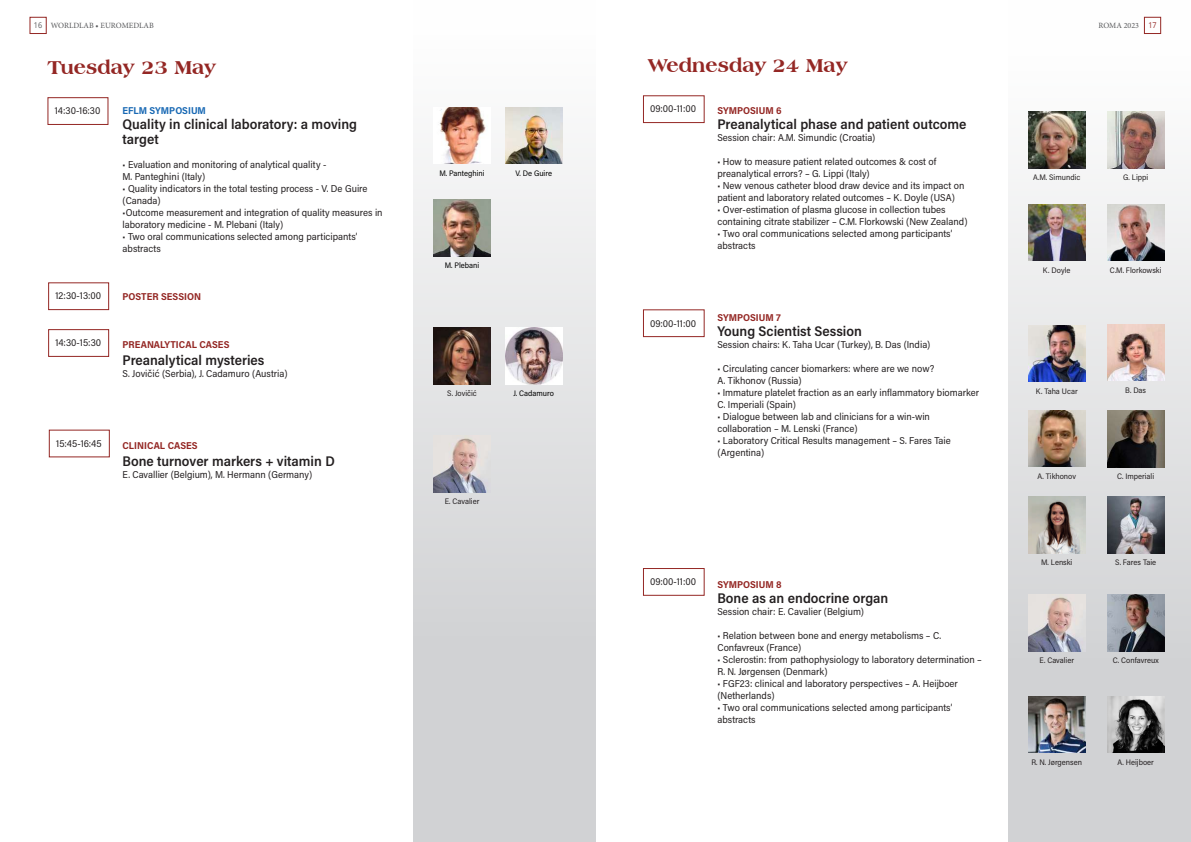
<style>
.page{position:relative;width:1191px;height:842px;background:#fff}
.page>*{position:absolute;margin:0;border:0;box-sizing:border-box;transform-origin:0 0}
.t1{font:800 20px "Americana BT";color:#942724}
.t2{font:600 14px/15px "Acumin Pro Semi Cond";color:#231f20}
.t3{font:10px/12px "Acumin Pro Semi Cond";color:#231f20}
.t4{font:700 10px "Acumin Pro Semi Cond";color:#942724}
.t5{font:700 10px "Acumin Pro Semi Cond";color:#1969b4}
.t6{font:8px "Acumin Pro Semi Cond";color:#231f20}
.t7{font:8px "Acumin Pro Semi Cond";color:#000}
.t8{font:8px "Minion Pro";color:#57585a}
.s1{font-family:"Open Sans"}
.s2{font-family:"Open Sans";color:#942724}
</style>
<div class="page">
<div style="left:29px;top:17px;width:18px;height:17px;border:1px solid #942724"></div>
<div style="left:413px;top:0;width:183px;height:842px;background:linear-gradient(to bottom,#fdfdfd,#c8cacc)"></div>
<div style="left:47px;top:97px;width:61px;height:28px;border:1px solid #942724"></div>
<div style="left:48px;top:282px;width:61px;height:28px;border:1px solid #942724"></div>
<div style="left:48px;top:329px;width:61px;height:28px;border:1px solid #942724"></div>
<div style="left:49px;top:430px;width:61px;height:27px;border:1px solid #942724"></div>
<img style="left:433px;top:107px;width:57px;height:57px">
<img style="left:505px;top:107px;width:57px;height:57px">
<img style="left:433px;top:199px;width:57px;height:57px">
<div style="left:1008px;top:0;width:183px;height:842px;background:linear-gradient(to bottom,#fefefe,#c8c9cb)"></div>
<div style="left:643px;top:95px;width:61px;height:28px;border:1px solid #942724"></div>
<div style="left:643px;top:309px;width:61px;height:28px;border:1px solid #942724"></div>
<div style="left:643px;top:568px;width:61px;height:28px;border:1px solid #942724"></div>
<img style="left:1028px;top:112px;width:57px;height:57px">
<img style="left:1028px;top:204px;width:57px;height:57px">
<img style="left:1028px;top:325px;width:57px;height:57px">
<img style="left:1028px;top:410px;width:57px;height:57px">
<img style="left:1028px;top:496px;width:57px;height:57px">
<img style="left:1028px;top:594px;width:57px;height:57px">
<img style="left:1107px;top:112px;width:57px;height:57px">
<img style="left:1107px;top:204px;width:57px;height:57px">
<img style="left:1107px;top:410px;width:57px;height:57px">
<img style="left:1107px;top:696px;width:57px;height:57px">
<img style="left:1107px;top:496px;width:57px;height:57px">
<img style="left:1107px;top:324px;width:57px;height:57px">
<img style="left:1028px;top:696px;width:57px;height:57px">
<img style="left:433px;top:328px;width:57px;height:56px">
<img style="left:505px;top:328px;width:57px;height:56px">
<img style="left:434px;top:435px;width:56px;height:57px">
<img style="left:1107px;top:594px;width:57px;height:57px">
<p class="t8" style="left:34px;top:20px;width:121px"><span class="s1">16</span> WORLDLAB • EUROMEDLAB</p>
<p class="t8" style="left:1098px;top:20px;width:60px">ROMA 2023 <span class="s2">17</span></p>
<h1 class="t1" style="left:47px;top:55px;width:170px">Tuesday 23 May</h1>
<p class="t3" style="left:55px;top:104px;width:47px">14:30-16:30</p>
<p class="t5" style="left:123px;top:104px;width:85px">EFLM SYMPOSIUM</p>
<h2 class="t2" style="left:123px;top:116px;width:236px">Quality in clinical laboratory: a moving target</h2>
<p class="t3" style="left:123px;top:158px;width:205px">• Evaluation and monitoring of analytical quality -<br>M. Panteghini (Italy)</p>
<p class="t3" style="left:123px;top:182px;width:246px">• Quality indicators in the total testing process - V. De Guire (Canada)</p>
<p class="t3" style="left:123px;top:206px;width:261px">•Outcome measurement and integration of quality measures in laboratory medicine - M. Plebani (Italy)</p>
<p class="t3" style="left:123px;top:230px;width:236px">• Two oral communications selected among participants’ abstracts</p>
<p class="t3" style="left:55px;top:289px;width:47px">12:30-13:00</p>
<p class="t3" style="left:55px;top:337px;width:47px">14:30-15:30</p>
<p class="t4" style="left:123px;top:290px;width:80px">POSTER SESSION</p>
<p class="t4" style="left:123px;top:338px;width:108px">PREANALYTICAL CASES</p>
<h2 class="t2" style="left:123px;top:352px;width:143px">Preanalytical mysteries</h2>
<p class="t3" style="left:123px;top:367px;width:166px">S. Jovičić (Serbia), J. Cadamuro (Austria)</p>
<p class="t3" style="left:56px;top:437px;width:47px">15:45-16:45</p>
<p class="t4" style="left:123px;top:438px;width:77px">CLINICAL CASES</p>
<h2 class="t2" style="left:123px;top:453px;width:214px">Bone turnover markers + vitamin D</h2>
<p class="t3" style="left:123px;top:468px;width:191px">E. Cavallier (Belgium), M. Hermann (Germany)</p>
<p class="t7" style="left:439px;top:167px;width:47px">M. Panteghini</p>
<p class="t7" style="left:515px;top:167px;width:38px">V. De Guire</p>
<p class="t7" style="left:445px;top:260px;width:36px">M. Plebani</p>
<p class="t6" style="left:447px;top:388px;width:31px">S. Jovičić</p>
<p class="t7" style="left:513px;top:388px;width:42px">J. Cadamuro</p>
<p class="t6" style="left:445px;top:496px;width:36px">E. Cavalier</p>
<h1 class="t1" style="left:648px;top:54px;width:201px">Wednesday 24 May</h1>
<p class="t3" style="left:650px;top:102px;width:47px">09:00-11:00</p>
<p class="t4" style="left:717px;top:103px;width:66px">SYMPOSIUM 6</p>
<h2 class="t2" style="left:717px;top:116px;width:251px">Preanalytical phase and patient outcome</h2>
<p class="t3" style="left:717px;top:131px;width:159px">Session chair: A.M. Simundic (Croatia)</p>
<p class="t3" style="left:717px;top:155px;width:220px">• How to measure patient related outcomes &amp; cost of preanalytical errors? – G. Lippi (Italy)</p>
<p class="t3" style="left:717px;top:179px;width:248px">• New venous catheter blood draw device and its impact on patient and laboratory related outcomes – K. Doyle (USA)</p>
<p class="t3" style="left:717px;top:203px;width:252px">• Over-estimation of plasma glucose in collection tubes containing citrate stabilizer – C.M. Florkowski (New Zealand)</p>
<p class="t3" style="left:717px;top:227px;width:236px">• Two oral communications selected among participants’ abstracts</p>
<p class="t3" style="left:650px;top:317px;width:47px">09:00-11:00</p>
<p class="t4" style="left:717px;top:310px;width:65px">SYMPOSIUM 7</p>
<h2 class="t2" style="left:717px;top:323px;width:146px">Young Scientist Session</h2>
<p class="t3" style="left:717px;top:338px;width:214px">Session chairs: K. Taha Ucar (Turkey), B. Das (India)</p>
<p class="t3" style="left:717px;top:362px;width:218px">• Circulating cancer biomarkers: where are we now?<br>A. Tikhonov (Russia)</p>
<p class="t3" style="left:717px;top:386px;width:263px">• Immature platelet fraction as an early inflammatory biomarker<br>C. Imperiali (Spain)</p>
<p class="t3" style="left:717px;top:410px;width:214px">• Dialogue between lab and clinicians for a win-win collaboration – M. Lenski (France)</p>
<p class="t3" style="left:717px;top:434px;width:235px">• Laboratory Critical Results management – S. Fares Taie (Argentina)</p>
<p class="t3" style="left:650px;top:575px;width:47px">09:00-11:00</p>
<p class="t4" style="left:717px;top:577px;width:66px">SYMPOSIUM 8</p>
<h2 class="t2" style="left:717px;top:590px;width:172px">Bone as an endocrine organ</h2>
<p class="t3" style="left:717px;top:605px;width:148px">Session chair: E. Cavalier (Belgium)</p>
<p class="t3" style="left:717px;top:629px;width:225px">• Relation between bone and energy metabolisms – C.<br>Confavreux (France)</p>
<p class="t3" style="left:717px;top:653px;width:266px">• Sclerostin: from pathophysiology to laboratory determination –<br>R. N. Jørgensen (Denmark)</p>
<p class="t3" style="left:717px;top:677px;width:242px">• FGF23: clinical and laboratory perspectives – A. Heijboer (Netherlands)</p>
<p class="t3" style="left:717px;top:701px;width:236px">• Two oral communications selected among participants’ abstracts</p>
<p class="t6" style="left:1033px;top:172px;width:49px">A.M. Simundic</p>
<p class="t6" style="left:1123px;top:172px;width:27px">G. Lippi</p>
<p class="t6" style="left:1043px;top:264px;width:29px">K. Doyle</p>
<p class="t6" style="left:1109px;top:264px;width:53px">C.M. Florkowski</p>
<p class="t6" style="left:1035px;top:385px;width:43px">K. Taha Ucar</p>
<p class="t6" style="left:1125px;top:384px;width:22px">B. Das</p>
<p class="t6" style="left:1037px;top:470px;width:40px">A. Tikhonov</p>
<p class="t6" style="left:1117px;top:471px;width:39px">C. Imperiali</p>
<p class="t6" style="left:1041px;top:557px;width:33px">M. Lenski</p>
<p class="t6" style="left:1115px;top:556px;width:42px">S. Fares Taie</p>
<p class="t6" style="left:1039px;top:655px;width:36px">E. Cavalier</p>
<p class="t6" style="left:1112px;top:655px;width:47px">C. Confavreux</p>
<p class="t6" style="left:1031px;top:756px;width:52px">R. N. Jørgensen</p>
<p class="t6" style="left:1117px;top:756px;width:38px">A. Heijboer</p>
</div>
